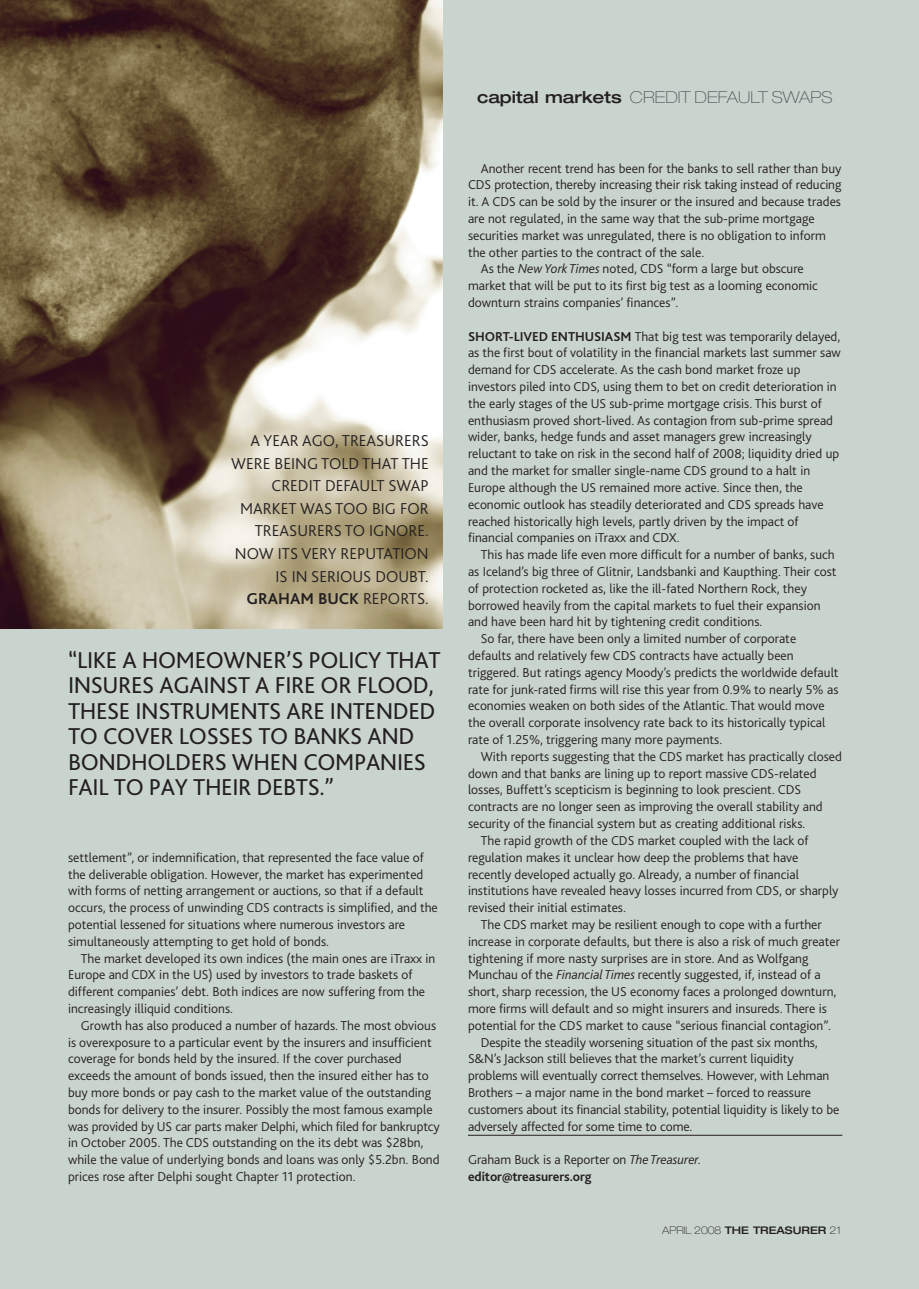
<style>
.page{position:relative;width:919px;height:1289px;background:#fff}
.page>*{position:absolute;margin:0;border:0;box-sizing:border-box;transform-origin:0 0}
.t1{font:24px/25.5px "Bliss 2";letter-spacing:-.015em;color:#231f20}
.t2{font:300 16.5px/22.5px "Bliss 2";color:#231f20;text-align:right}
.t3{font:100 expanded 16.5px "Helvetica Neue";color:#57585a}
.t4{font:300 13.5px/16.8px "Bliss 2";color:#231f20}
.t5{font:500 expanded 10.5px "Helvetica Neue";color:#231f20}
.s1{font-weight:700}
.s2{font-weight:500;color:#231f20}
.s3{font-style:italic}
.s4{font-weight:100}
</style>
<div class="page">
<div style="left:13px;top:0;width:905px;height:1288px;background:#cad4ce"></div>
<hr style="left:468px;top:1134px;width:374px;height:1px;background:#231f20">
<div style="left:0;top:0;width:13px;height:1288px;background:#cad4ce"></div>
<img style="left:0;top:0;width:442px;height:628px">
<p class="t2" style="left:231px;top:431px;width:199px">A YEAR AGO, TREASURERS<br>WERE BEING TOLD THAT THE<br>CREDIT DEFAULT SWAP<br>MARKET WAS TOO BIG FOR<br>TREASURERS TO IGNORE.<br>NOW ITS VERY REPUTATION<br>IS IN SERIOUS DOUBT.<br><span class="s1">GRAHAM BUCK</span> REPORTS.</p>
<h1 class="t1" style="left:68px;top:649px;width:374px">“LIKE A HOMEOWNER’S POLICY THAT<br>INSURES AGAINST A FIRE OR FLOOD,<br>THESE INSTRUMENTS ARE INTENDED<br>TO COVER LOSSES TO BANKS AND<br>BONDHOLDERS WHEN COMPANIES<br>FAIL TO PAY THEIR DEBTS.”</h1>
<p class="t4" style="left:68px;top:850px;width:371px">settlement”, or indemnification, that represented the face value of the deliverable obligation. However, the market has experimented with forms of netting arrangement or auctions, so that if a default occurs, the process of unwinding CDS contracts is simplified, and the potential lessened for situations where numerous investors are simultaneously attempting to get hold of bonds.</p>
<p class="t4" style="left:68px;top:950px;width:369px;text-indent:13px">The market developed its own indices (the main ones are iTraxx in Europe and CDX in the US) used by investors to trade baskets of different companies’ debt. Both indices are now suffering from the increasingly illiquid conditions.</p>
<p class="t4" style="left:68px;top:1018px;width:373px;text-indent:13px">Growth has also produced a number of hazards. The most obvious is overexposure to a particular event by the insurers and insufficient coverage for bonds held by the insured. If the cover purchased exceeds the amount of bonds issued, then the insured either has to buy more bonds or pay cash to the market value of the outstanding bonds for delivery to the insurer. Possibly the most famous example was provided by US car parts maker Delphi, which filed for bankruptcy in October 2005. The CDS outstanding on the its debt was $28bn, while the value of underlying bonds and loans was only $5.2bn. Bond prices rose after Delphi sought Chapter 11 protection.</p>
<p class="t3" style="left:477px;top:91px;width:357px"><span class="s2">capital markets</span> CREDIT DEFAULT SWAPS</p>
<p class="t4" style="left:480px;top:161px;width:362px">Another recent trend has been for the banks to sell rather than buy</p>
<p class="t4" style="left:468px;top:178px;width:375px">CDS protection, thereby increasing their risk taking instead of reducing</p>
<p class="t4" style="left:468px;top:194px;width:374px">it. A CDS can be sold by the insurer or the insured and because trades</p>
<p class="t4" style="left:468px;top:211px;width:348px">are not regulated, in the same way that the sub-prime mortgage</p>
<p class="t4" style="left:468px;top:228px;width:359px">securities market was unregulated, there is no obligation to inform</p>
<p class="t4" style="left:468px;top:245px;width:238px">the other parties to the contract of the sale.</p>
<p class="t4" style="left:480px;top:262px;width:324px">As the <span class="s3">New York Times</span> noted, CDS “form a large but obscure</p>
<p class="t4" style="left:468px;top:278px;width:351px">market that will be put to its first big test as a looming economic</p>
<p class="t4" style="left:468px;top:295px;width:212px">downturn strains companies’ finances”.</p>
<p class="t4" style="left:468px;top:329px;width:374px"><span class="s1">SHORT-LIVED ENTHUSIASM</span> That big test was temporarily delayed, as the first bout of volatility in the financial markets last summer saw demand for CDS accelerate. As the cash bond market froze up investors piled into CDS, using them to bet on credit deterioration in the early stages of the US sub-prime mortgage crisis. This burst of enthusiasm proved short-lived. As contagion from sub-prime spread wider, banks, hedge funds and asset managers grew increasingly reluctant to take on risk in the second half of 2008; liquidity dried up and the market for smaller single-name CDS ground to a halt in Europe although the US remained more active. Since then, the economic outlook has steadily deteriorated and CDS spreads have reached historically high levels, partly driven by the impact of financial companies on iTraxx and CDX.</p>
<p class="t4" style="left:480px;top:547px;width:355px">This has made life even more difficult for a number of banks, such</p>
<p class="t4" style="left:468px;top:564px;width:370px">as Iceland’s big three of Glitnir, Landsbanki and Kaupthing. Their cost</p>
<p class="t4" style="left:468px;top:581px;width:340px">of protection rocketed as, like the ill-fated Northern Rock, they</p>
<p class="t4" style="left:468px;top:598px;width:354px">borrowed heavily from the capital markets to fuel their expansion</p>
<p class="t4" style="left:468px;top:614px;width:296px">and have been hard hit by tightening credit conditions.</p>
<p class="t4" style="left:480px;top:631px;width:317px">So far, there have been only a limited number of corporate</p>
<p class="t4" style="left:468px;top:648px;width:327px">defaults and relatively few CDS contracts have actually been</p>
<p class="t4" style="left:468px;top:665px;width:372px">triggered. But ratings agency Moody’s predicts the worldwide default</p>
<p class="t4" style="left:468px;top:682px;width:372px">rate for junk-rated firms will rise this year from 0.9% to nearly 5% as</p>
<p class="t4" style="left:468px;top:698px;width:358px">economies weaken on both sides of the Atlantic. That would move</p>
<p class="t4" style="left:468px;top:715px;width:359px">the overall corporate insolvency rate back to its historically typical</p>
<p class="t4" style="left:468px;top:732px;width:256px">rate of 1.25%, triggering many more payments.</p>
<p class="t4" style="left:480px;top:749px;width:362px">With reports suggesting that the CDS market has practically closed</p>
<p class="t4" style="left:468px;top:766px;width:350px">down and that banks are lining up to report massive CDS-related</p>
<p class="t4" style="left:468px;top:782px;width:335px">losses, Buffett’s scepticism is beginning to look prescient. CDS</p>
<p class="t4" style="left:468px;top:799px;width:356px">contracts are no longer seen as improving the overall stability and</p>
<p class="t4" style="left:468px;top:816px;width:339px">security of the financial system but as creating additional risks.</p>
<p class="t4" style="left:480px;top:833px;width:329px">The rapid growth of the CDS market coupled with the lack of</p>
<p class="t4" style="left:468px;top:850px;width:332px">regulation makes it unclear how deep the problems that have</p>
<p class="t4" style="left:468px;top:866px;width:332px">recently developed actually go. Already, a number of financial</p>
<p class="t4" style="left:468px;top:883px;width:372px">institutions have revealed heavy losses incurred from CDS, or sharply</p>
<p class="t4" style="left:468px;top:900px;width:159px">revised their initial estimates.</p>
<p class="t4" style="left:480px;top:917px;width:342px">The CDS market may be resilient enough to cope with a further</p>
<p class="t4" style="left:468px;top:934px;width:373px">increase in corporate defaults, but there is also a risk of much greater</p>
<p class="t4" style="left:468px;top:950px;width:342px">tightening if more nasty surprises are in store. And as Wolfgang</p>
<p class="t4" style="left:468px;top:967px;width:354px">Munchau of the <span class="s3">Financial Times</span> recently suggested, if, instead of a</p>
<p class="t4" style="left:468px;top:984px;width:370px">short, sharp recession, the US economy faces a prolonged downturn,</p>
<p class="t4" style="left:468px;top:1001px;width:360px">more firms will default and so might insurers and insureds. There is</p>
<p class="t4" style="left:468px;top:1018px;width:364px">potential for the CDS market to cause “serious financial contagion”.</p>
<p class="t4" style="left:480px;top:1034px;width:338px">Despite the steadily worsening situation of the past six months,</p>
<p class="t4" style="left:468px;top:1051px;width:327px">S&amp;N’s Jackson still believes that the market’s current liquidity</p>
<p class="t4" style="left:468px;top:1068px;width:363px">problems will eventually correct themselves. However, with Lehman</p>
<p class="t4" style="left:468px;top:1085px;width:344px">Brothers – a major name in the bond market – forced to reassure</p>
<p class="t4" style="left:468px;top:1102px;width:373px">customers about its financial stability, potential liquidity is likely to be</p>
<p class="t4" style="left:468px;top:1118px;width:226px">adversely affected for some time to come.</p>
<p class="t4" style="left:468px;top:1152px;width:235px">Graham Buck is a Reporter on <span class="s3">The Treasurer. </span><span class="s1">editor@treasurers.org</span></p>
<p class="t5" style="left:662px;top:1226px;width:180px"><span class="s4">APRIL 2008</span> THE TREASURER <span class="s4">21</span></p>
</div>
